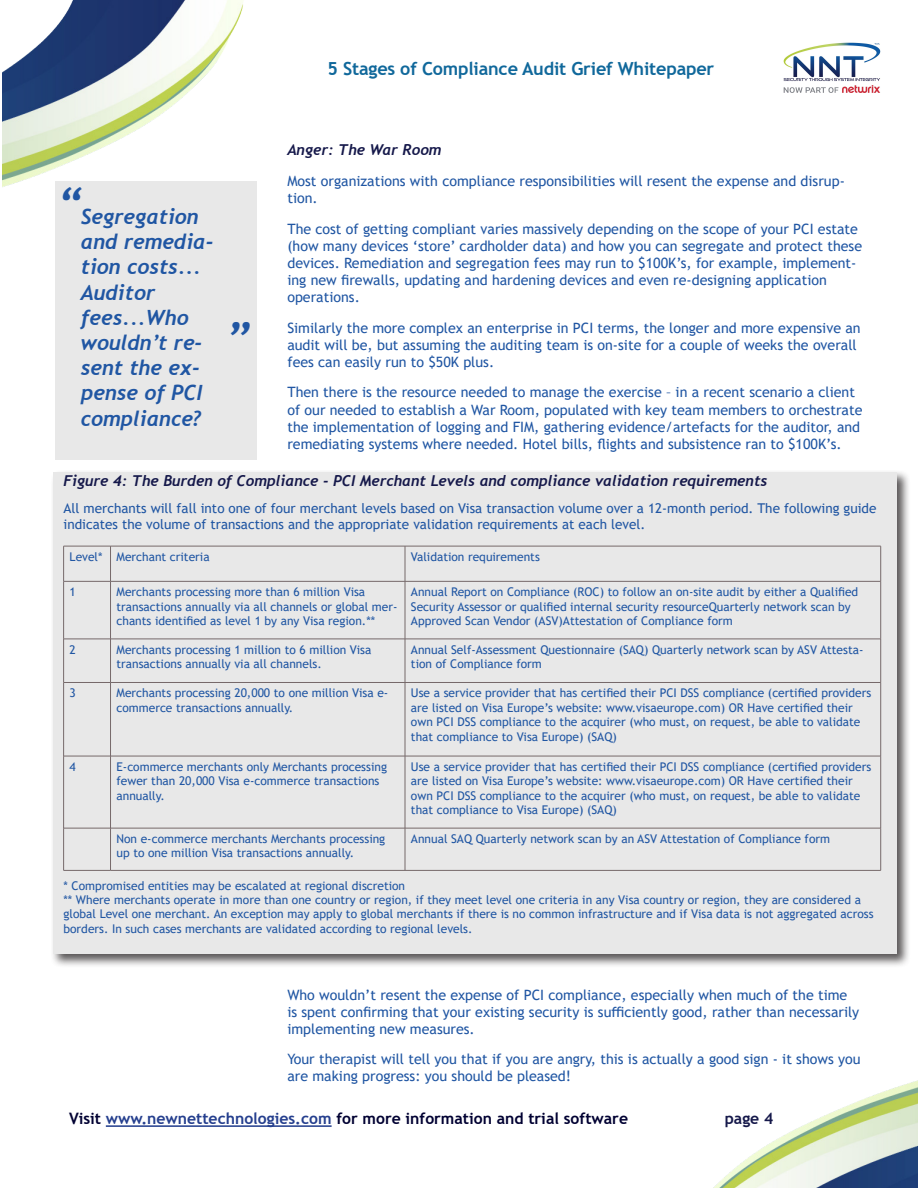
<style>
.page{position:relative;width:918px;height:1188px;background:#fff}
.page>*{position:absolute;margin:0;border:0;box-sizing:border-box;transform-origin:0 0}
.t1{font:italic 700 45px "Trebuchet";color:#2056a3}
.Quote_Box{font:italic 700 21px/25.2px "Trebuchet";color:#2056a3}
.t2{font:700 18px "Trebuchet MS";letter-spacing:-.01em;color:#10689b}
.t3{font:700 15.75px "Trebuchet MS";color:#000032}
.t4{font:700 15.75px "Trebuchet MS";color:#15184a}
.Sub_Heading{font:italic 700 15px "Trebuchet";color:#15184a}
.Bullet_paragraph{font:14.25px/17.1px "Trebuchet MS";color:#2056a3}
.Heading{font:13.5px/16.2px "Trebuchet MS";color:#2056a3}
.Bullet_paragraph-2{font:12px/14.4px "Trebuchet MS";color:#2056a3}
.Margin_Quote{font:12px/14.4px "Trebuchet MS";color:#2056a3}
.s1{color:#253f8e}
</style>
<div class="page">
<img style="left:2px;top:0;width:242px;height:187px">
<img style="left:713px;top:1080px;width:205px;height:108px">
<div style="left:227px;top:54px;width:468px;height:31px;background:#fff"></div>
<hr style="left:106px;top:1125px;width:226px;height:2px;background:#253f8e">
<div style="left:55px;top:181px;width:202px;height:278px;background:#e8e8e8"></div>
<div style="left:50px;top:470px;width:861px;height:498px;background:#231f20;opacity:.75"></div>
<div style="left:53px;top:472px;width:843px;height:482px;background:#e8e8e8"></div>
<hr style="left:64px;top:546px;width:47px;height:1px;background:#76696a">
<hr style="left:63px;top:546px;width:1px;height:35px;background:#76696a">
<hr style="left:111px;top:546px;width:294px;height:1px;background:#76696a">
<hr style="left:110px;top:546px;width:1px;height:35px;background:#76696a">
<hr style="left:405px;top:546px;width:476px;height:1px;background:#76696a">
<hr style="left:405px;top:546px;width:1px;height:35px;background:#76696a">
<hr style="left:880px;top:546px;width:1px;height:35px;background:#76696a">
<hr style="left:64px;top:581px;width:47px;height:1px;background:#76696a">
<hr style="left:63px;top:581px;width:1px;height:58px;background:#76696a">
<hr style="left:111px;top:581px;width:294px;height:1px;background:#76696a">
<hr style="left:110px;top:581px;width:1px;height:58px;background:#76696a">
<hr style="left:405px;top:581px;width:476px;height:1px;background:#76696a">
<hr style="left:405px;top:581px;width:1px;height:58px;background:#76696a">
<hr style="left:880px;top:581px;width:1px;height:58px;background:#76696a">
<hr style="left:64px;top:639px;width:47px;height:1px;background:#76696a">
<hr style="left:63px;top:639px;width:1px;height:43px;background:#76696a">
<hr style="left:111px;top:639px;width:294px;height:1px;background:#76696a">
<hr style="left:110px;top:639px;width:1px;height:43px;background:#76696a">
<hr style="left:405px;top:639px;width:476px;height:1px;background:#76696a">
<hr style="left:405px;top:639px;width:1px;height:43px;background:#76696a">
<hr style="left:880px;top:639px;width:1px;height:43px;background:#76696a">
<hr style="left:64px;top:682px;width:47px;height:1px;background:#76696a">
<hr style="left:63px;top:683px;width:1px;height:73px;background:#76696a">
<hr style="left:111px;top:682px;width:294px;height:1px;background:#76696a">
<hr style="left:110px;top:683px;width:1px;height:73px;background:#76696a">
<hr style="left:405px;top:682px;width:476px;height:1px;background:#76696a">
<hr style="left:405px;top:683px;width:1px;height:73px;background:#76696a">
<hr style="left:880px;top:683px;width:1px;height:73px;background:#76696a">
<hr style="left:64px;top:756px;width:47px;height:1px;background:#76696a">
<hr style="left:63px;top:756px;width:1px;height:72px;background:#76696a">
<hr style="left:111px;top:756px;width:294px;height:1px;background:#76696a">
<hr style="left:110px;top:756px;width:1px;height:72px;background:#76696a">
<hr style="left:405px;top:756px;width:476px;height:1px;background:#76696a">
<hr style="left:405px;top:756px;width:1px;height:72px;background:#76696a">
<hr style="left:880px;top:756px;width:1px;height:72px;background:#76696a">
<hr style="left:64px;top:828px;width:47px;height:1px;background:#76696a">
<hr style="left:63px;top:828px;width:1px;height:42px;background:#76696a">
<hr style="left:111px;top:828px;width:294px;height:1px;background:#76696a">
<hr style="left:110px;top:828px;width:1px;height:42px;background:#76696a">
<hr style="left:405px;top:828px;width:476px;height:1px;background:#76696a">
<hr style="left:405px;top:828px;width:1px;height:42px;background:#76696a">
<hr style="left:880px;top:828px;width:1px;height:42px;background:#76696a">
<hr style="left:64px;top:870px;width:47px;height:1px;background:#76696a">
<hr style="left:111px;top:870px;width:294px;height:1px;background:#76696a">
<hr style="left:405px;top:870px;width:476px;height:1px;background:#76696a">
<img style="left:784px;top:42px;width:97px;height:51px">
<p class="t1" style="left:57px;top:176px;width:28px">“</p>
<p class="Quote_Box" style="left:81px;top:204px;width:134px">Segregation and remedia&shy;tion costs...<br>Auditor fees...Who wouldn’t re&shy;sent the ex&shy;pense of PCI compliance?</p>
<p class="t1" style="left:225px;top:311px;width:28px">”</p>
<p class="t2" style="left:328px;top:57px;width:388px">5 Stages of Compliance Audit Grief Whitepaper</p>
<p class="Sub_Heading" style="left:287px;top:141px;width:156px">Anger: The War Room</p>
<p class="Bullet_paragraph" style="left:287px;top:172px;width:559px">Most organizations with compliance responsibilities will resent the expense and disrup&shy;tion.</p>
<p class="Bullet_paragraph" style="left:287px;top:220px;width:576px">The cost of getting compliant varies massively depending on the scope of your PCI estate (how many devices ‘store’ cardholder data) and how you can segregate and protect these devices. Remediation and segregation fees may run to $100K’s, for example, implement&shy;ing new firewalls, updating and hardening devices and even re-designing application operations.</p>
<p class="Bullet_paragraph" style="left:287px;top:319px;width:575px">Similarly the more complex an enterprise in PCI terms, the longer and more expensive an audit will be, but assuming the auditing team is on-site for a couple of weeks the overall fees can easily run to $50K plus.</p>
<p class="Bullet_paragraph" style="left:287px;top:384px;width:577px">Then there is the resource needed to manage the exercise – in a recent scenario a client of our needed to establish a War Room, populated with key team members to orchestrate the implementation of logging and FIM, gathering evidence/artefacts for the auditor, and remediating systems where needed. Hotel bills, flights and subsistence ran to $100K’s.</p>
<p class="Sub_Heading" style="left:64px;top:471px;width:705px">Figure 4: The Burden of Compliance - PCI Merchant Levels and compliance validation requirements</p>
<p class="Heading" style="left:64px;top:500px;width:814px">All merchants will fall into one of four merchant levels based on Visa transaction volume over a 12-month period. The following guide indicates the volume of transactions and the appropriate validation requirements at each level.</p>
<p class="Bullet_paragraph-2" style="left:70px;top:549px;width:34px">Level*</p>
<p class="Bullet_paragraph-2" style="left:117px;top:549px;width:95px">Merchant criteria</p>
<p class="Bullet_paragraph-2" style="left:411px;top:549px;width:130px">Validation requirements</p>
<p class="Bullet_paragraph-2" style="left:70px;top:585px;width:8px">1</p>
<p class="Bullet_paragraph-2" style="left:117px;top:585px;width:283px">Merchants processing more than 6 million Visa transactions annually via all channels or global mer&shy;chants identified as level 1 by any Visa region.**</p>
<p class="Bullet_paragraph-2" style="left:411px;top:585px;width:449px">Annual Report on Compliance (ROC) to follow an on-site audit by either a Qualified<br>Security Assessor or qualified internal security resourceQuarterly network scan by<br>Approved Scan Vendor (ASV)Attestation of Compliance form</p>
<p class="Bullet_paragraph-2" style="left:70px;top:642px;width:8px">2</p>
<p class="Bullet_paragraph-2" style="left:117px;top:642px;width:256px">Merchants processing 1 million to 6 million Visa transactions annually via all channels.</p>
<p class="Bullet_paragraph-2" style="left:411px;top:642px;width:454px">Annual Self-Assessment Questionnaire (SAQ) Quarterly network scan by ASV Attesta&shy;tion of Compliance form</p>
<p class="Bullet_paragraph-2" style="left:70px;top:686px;width:8px">3</p>
<p class="Bullet_paragraph-2" style="left:117px;top:686px;width:273px">Merchants processing 20,000 to one million Visa e&shy;commerce transactions annually.</p>
<p class="Bullet_paragraph-2" style="left:411px;top:686px;width:462px">Use a service provider that has certified their PCI DSS compliance (certified providers are listed on Visa Europe’s website: www.visaeurope.com) OR Have certified their own PCI DSS compliance to the acquirer (who must, on request, be able to validate that compliance to Visa Europe) (SAQ)</p>
<p class="Bullet_paragraph-2" style="left:70px;top:759px;width:8px">4</p>
<p class="Bullet_paragraph-2" style="left:117px;top:759px;width:272px">E-commerce merchants only Merchants processing fewer than 20,000 Visa e-commerce transactions annually.</p>
<p class="Bullet_paragraph-2" style="left:411px;top:759px;width:462px">Use a service provider that has certified their PCI DSS compliance (certified providers are listed on Visa Europe’s website: www.visaeurope.com) OR Have certified their own PCI DSS compliance to the acquirer (who must, on request, be able to validate that compliance to Visa Europe) (SAQ)</p>
<p class="Bullet_paragraph-2" style="left:117px;top:831px;width:270px">Non e-commerce merchants Merchants processing up to one million Visa transactions annually.</p>
<p class="Bullet_paragraph-2" style="left:411px;top:831px;width:421px">Annual SAQ Quarterly network scan by an ASV Attestation of Compliance form</p>
<p class="Margin_Quote" style="left:64px;top:878px;width:343px">* Compromised entities may be escalated at regional discretion</p>
<p class="Margin_Quote" style="left:64px;top:893px;width:812px">** Where merchants operate in more than one country or region, if they meet level one criteria in any Visa country or region, they are considered a global Level one merchant. An exception may apply to global merchants if there is no common infrastructure and if Visa data is not aggregated across borders. In such cases merchants are validated according to regional levels.</p>
<p class="Bullet_paragraph" style="left:287px;top:986px;width:573px">Who wouldn’t resent the expense of PCI compliance, especially when much of the time is spent confirming that your existing security is sufficiently good, rather than necessarily implementing new measures.</p>
<p class="Bullet_paragraph" style="left:287px;top:1051px;width:575px">Your therapist will tell you that if you are angry, this is actually a good sign - it shows you are making progress: you should be pleased!</p>
<p class="t3" style="left:69px;top:1109px;width:560px">Visit <span class="s1">www.newnettechnologies.com</span> for more information and trial software</p>
<p class="t4" style="left:725px;top:1109px;width:50px">page 4</p>
</div>
